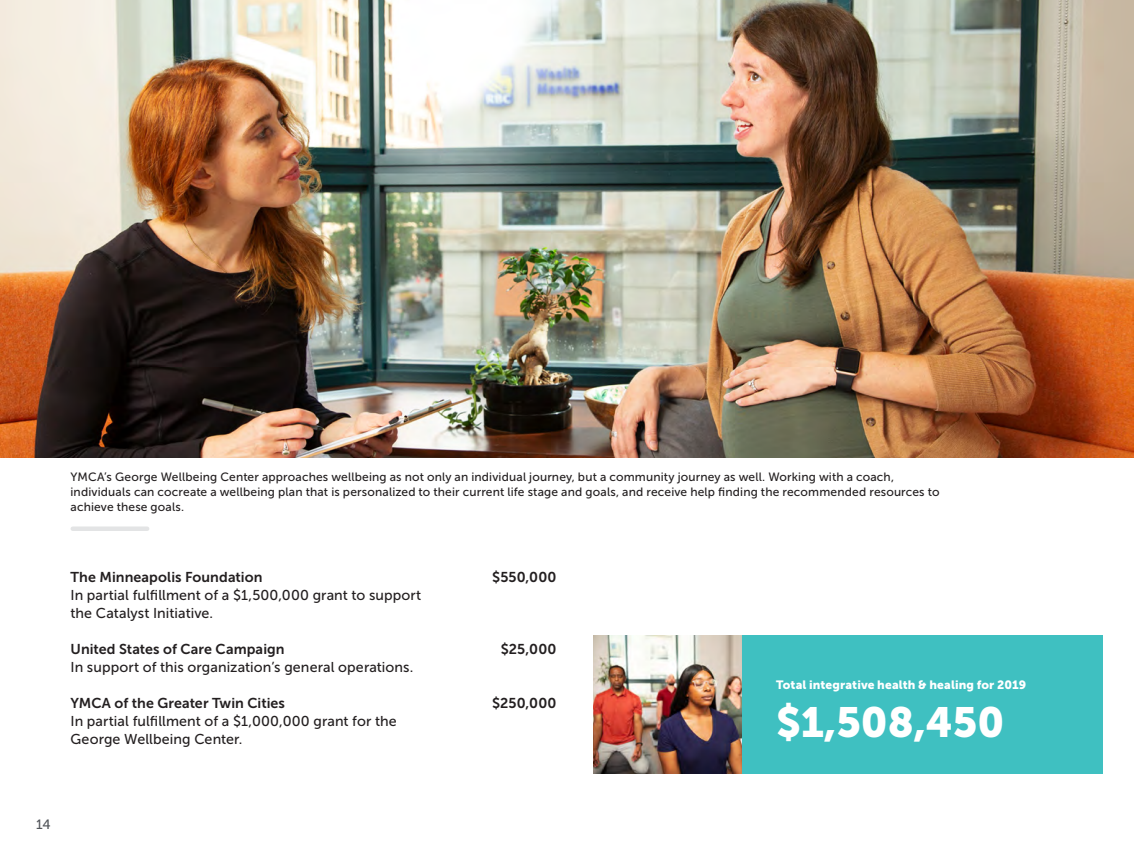
<style>
.page{position:relative;width:1134px;height:864px;background:#fff}
.page>*{position:absolute;margin:0;border:0;box-sizing:border-box;transform-origin:0 0}
.Main_headings{font:42px "Museo Sans 900";color:#fff}
.Grantee_names{font:14.25px/18px "Museo Sans 500";letter-spacing:.005em;color:#231f20}
.Grantee_names-2{font:14.25px "Museo Sans 700";letter-spacing:.005em;color:#231f20}
.t1{font:13.5px "Museo Sans 500";color:#52555a}
.timeline_body{font:12px/15px "Museo Sans 500";letter-spacing:.015em;color:#231f20}
.Subheads{font:12px "Museo Sans 900";letter-spacing:.01em;color:#fff}
</style>
<div class="page">
<img style="left:0;top:0;width:1134px;height:458px">
<div style="left:593px;top:635px;width:510px;height:139px;background:#3fc0c1"></div>
<img style="left:593px;top:635px;width:149px;height:139px">
<div style="left:73px;top:526px;width:74px;height:5px;background:#e3e4e5"></div>
<img style="left:1133px;top:314px;width:1px;height:144px">
<p class="timeline_body" style="left:70px;top:469px;width:871px">YMCA’s George Wellbeing Center approaches wellbeing as not only an individual journey, but a community journey as well. Working with a coach, individuals can cocreate a wellbeing plan that is personalized to their current life stage and goals, and receive help finding the recommended resources to achieve these goals.</p>
<p class="Grantee_names-2" style="left:70px;top:569px;width:194px">The Minneapolis Foundation</p>
<p class="Grantee_names-2" style="left:492px;top:569px;width:66px">$550,000</p>
<p class="Grantee_names" style="left:70px;top:586px;width:352px">In partial fulfillment of a $1,500,000 grant to support the Catalyst Initiative.</p>
<p class="Grantee_names-2" style="left:70px;top:641px;width:216px">United States of Care Campaign</p>
<p class="Grantee_names-2" style="left:501px;top:641px;width:57px">$25,000</p>
<p class="Grantee_names" style="left:70px;top:658px;width:345px">In support of this organization’s general operations.</p>
<p class="Grantee_names-2" style="left:70px;top:695px;width:216px">YMCA of the Greater Twin Cities</p>
<p class="Grantee_names-2" style="left:492px;top:695px;width:66px">$250,000</p>
<p class="Grantee_names" style="left:70px;top:712px;width:328px">In partial fulfillment of a $1,000,000 grant for the<br>George Wellbeing Center.</p>
<p class="Subheads" style="left:776px;top:678px;width:252px">Total integrative health &amp; healing for 2019</p>
<p class="Main_headings" style="left:776px;top:698px;width:230px">$1,508,450</p>
<p class="t1" style="left:36px;top:817px;width:16px">14</p>
</div>
